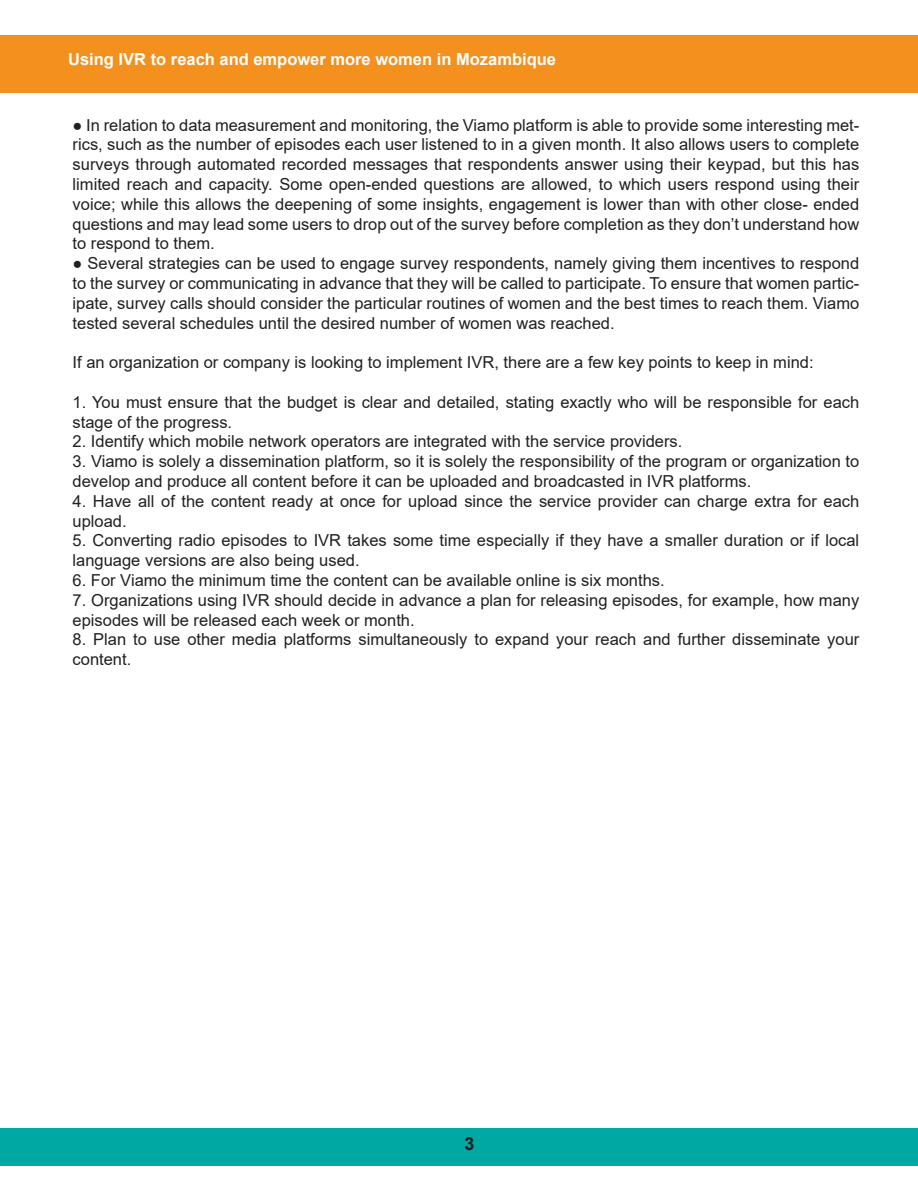
<style>
.page{position:relative;width:918px;height:1188px;background:#fff}
.page>*{position:absolute;margin:0;border:0;box-sizing:border-box;transform-origin:0 0}
.t1{font:700 18px "Arial";color:#231f20}
.t2{font:16.5px/19.8px "Arial";color:#231f20}
.t3{font:700 16.5px "Arial";color:#fff}
</style>
<div class="page">
<div style="left:0;top:35px;width:918px;height:58px;background:#f4901d"></div>
<div style="left:0;top:1128px;width:918px;height:37px;background:#00a8a4"></div>
<p class="t3" style="left:68px;top:47px;width:489px">Using IVR to reach and empower more women in Mozambique</p>
<p class="t2" style="left:73px;top:115px;width:788px;text-align:justify">● In relation to data measurement and monitoring, the Viamo platform is able to provide some interesting met&shy;rics, such as the number of episodes each user listened to in a given month. It also allows users to complete surveys through automated recorded messages that respondents answer using their keypad, but this has limited reach and capacity. Some open-ended questions are allowed, to which users respond using their voice; while this allows the deepening of some insights, engagement is lower than with other close- ended questions and may lead some users to drop out of the survey before completion as they don’t understand how to respond to them.</p>
<p class="t2" style="left:73px;top:253px;width:788px;text-align:justify">● Several strategies can be used to engage survey respondents, namely giving them incentives to respond to the survey or communicating in advance that they will be called to participate. To ensure that women partic&shy;ipate, survey calls should consider the particular routines of women and the best times to reach them. Viamo tested several schedules until the desired number of women was reached.</p>
<p class="t2" style="left:73px;top:352px;width:742px">If an organization or company is looking to implement IVR, there are a few key points to keep in mind:</p>
<p class="t2" style="left:73px;top:392px;width:788px">1. You must ensure that the budget is clear and detailed, stating exactly who will be responsible for each stage of the progress.</p>
<p class="t2" style="left:73px;top:432px;width:611px">2. Identify which mobile network operators are integrated with the service providers.</p>
<p class="t2" style="left:73px;top:451px;width:788px">3. Viamo is solely a dissemination platform, so it is solely the responsibility of the program or organization to develop and produce all content before it can be uploaded and broadcasted in IVR platforms.</p>
<p class="t2" style="left:73px;top:491px;width:788px">4. Have all of the content ready at once for upload since the service provider can charge extra for each upload.</p>
<p class="t2" style="left:73px;top:531px;width:788px">5. Converting radio episodes to IVR takes some time especially if they have a smaller duration or if local language versions are also being used.</p>
<p class="t2" style="left:73px;top:570px;width:594px">6. For Viamo the minimum time the content can be available online is six months.</p>
<p class="t2" style="left:73px;top:590px;width:788px">7. Organizations using IVR should decide in advance a plan for releasing episodes, for example, how many episodes will be released each week or month.</p>
<p class="t2" style="left:73px;top:630px;width:788px">8. Plan to use other media platforms simultaneously to expand your reach and further disseminate your content.</p>
<p class="t1" style="left:464px;top:1131px;width:12px">3</p>
</div>
